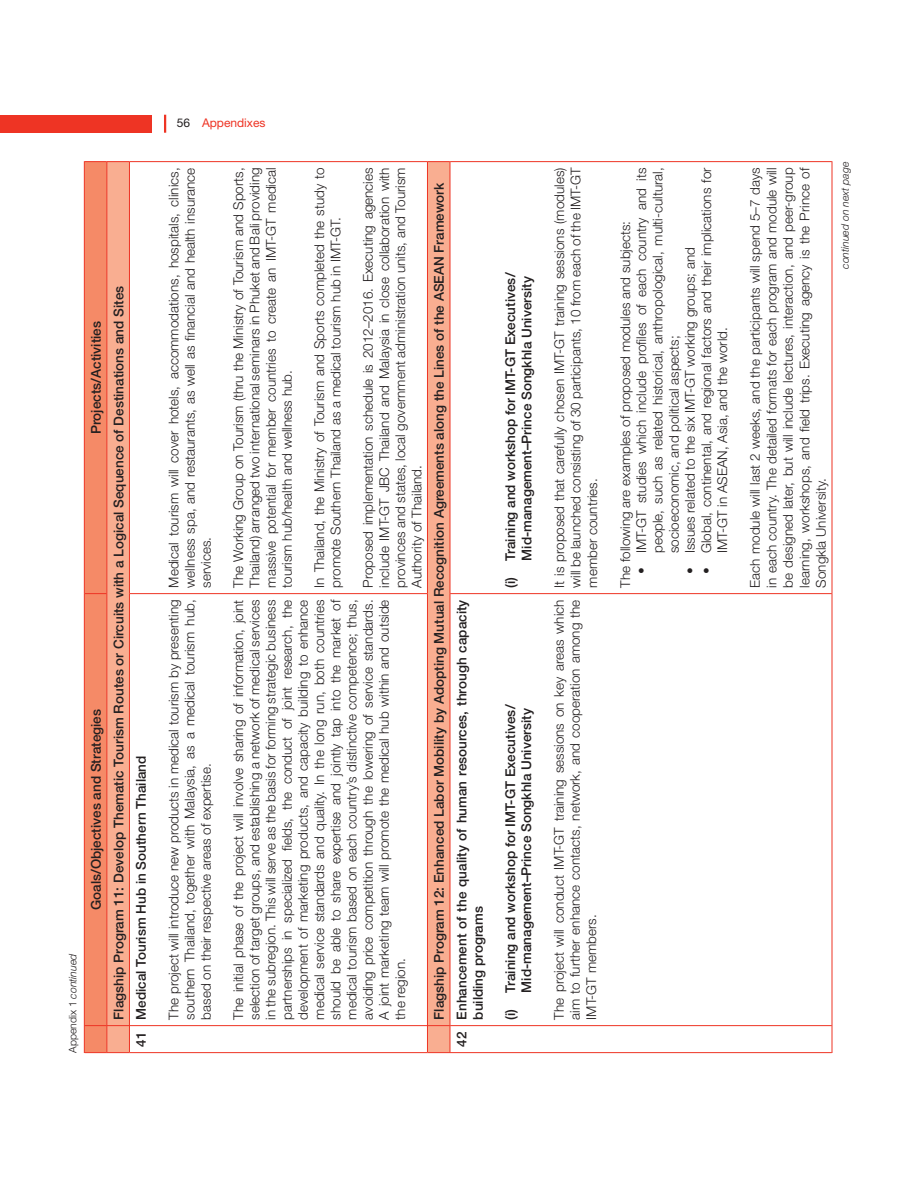
<style>
.page{position:relative;width:918px;height:1188px;background:#fff}
.page>*{position:absolute;margin:0;border:0;box-sizing:border-box;transform-origin:0 0}
.t1{font:300 13.5px/16.2px "Helvetica Neue";color:#231f20;text-align:justify}
.t2{font:500 13.5px/16.2px "Helvetica Neue";color:#231f20;text-align:right}
.t3{font:12px "Helvetica Neue";color:#ee3424}
.t4{font:italic 300 10.5px "Helvetica Neue";color:#231f20}
.t5{font:300 10.5px "Helvetica Neue";color:#231f20}
.s1{font-style:italic}
.s2{color:#231f20}
</style>
<div class="page">
<svg style="left:164px;top:115px;width:2px;height:18px"></svg>
<div style="left:0;top:115px;width:152px;height:17px;background:#ee3424"></div>
<svg style="left:130px;top:162px;width:320px;height:890px"></svg>
<svg style="left:84px;top:161px;width:45px;height:892px;background:#f69273"></svg>
<hr style="left:129px;top:1052px;width:298px;height:1px;background:#ee3424">
<hr style="left:130px;top:1025px;width:297px;height:1px;background:#ee3424">
<hr style="left:129px;top:594px;width:1px;height:458px;background:#ee3424">
<hr style="left:130px;top:593px;width:297px;height:1px;background:#ee3424">
<hr style="left:129px;top:161px;width:1px;height:433px;background:#ee3424">
<hr style="left:130px;top:161px;width:297px;height:1px;background:#ee3424">
<svg style="left:427px;top:1052px;width:23px;height:1px"></svg>
<svg style="left:428px;top:1025px;width:22px;height:1px"></svg>
<hr style="left:427px;top:594px;width:1px;height:458px;background:#ee3424">
<hr style="left:832px;top:594px;width:1px;height:459px;background:#ee3424">
<hr style="left:427px;top:161px;width:1px;height:433px;background:#ee3424">
<hr style="left:832px;top:161px;width:1px;height:433px;background:#ee3424">
<svg style="left:428px;top:161px;width:22px;height:1px"></svg>
<hr style="left:450px;top:1052px;width:382px;height:1px;background:#ee3424">
<hr style="left:450px;top:1025px;width:382px;height:1px;background:#ee3424">
<hr style="left:450px;top:594px;width:1px;height:458px;background:#ee3424">
<hr style="left:450px;top:593px;width:382px;height:1px;background:#ee3424">
<hr style="left:450px;top:161px;width:1px;height:433px;background:#ee3424">
<hr style="left:450px;top:161px;width:382px;height:1px;background:#ee3424">
<p class="t5" style="left:69px;top:1053px;width:101px;rotate:-90deg">Appendix 1 <span class="s1">continued</span></p>
<p class="t2" style="left:89px;top:434px;width:114px;rotate:-90deg">Projects/Activities</p>
<p class="t2" style="left:89px;top:910px;width:203px;rotate:-90deg">Goals/Objectives and Strategies</p>
<p class="t2" style="left:112px;top:1020px;width:735px;rotate:-90deg">Flagship Program 11: Develop Thematic Tourism Routes or Circuits with a Logical Sequence of Destinations and Sites</p>
<p class="t2" style="left:134px;top:1047px;width:293px;rotate:-90deg">41 Medical Tourism Hub in Southern Thailand</p>
<p class="t3" style="left:177px;top:118px;width:90px"><span class="s2">56</span> Appendixes</p>
<p class="t1" style="left:167px;top:588px;width:422px;rotate:-90deg">Medical tourism will cover hotels, accommodations, hospitals, clinics, wellness spa, and restaurants, as well as financial and health insurance services.</p>
<p class="t1" style="left:232px;top:588px;width:422px;rotate:-90deg">The Working Group on Tourism (thru the Ministry of Tourism and Sports, Thailand) arranged two international seminars in Phuket and Bali providing massive potential for member countries to create an IMT-GT medical tourism hub/health and wellness hub.</p>
<p class="t1" style="left:313px;top:588px;width:422px;rotate:-90deg">In Thailand, the Ministry of Tourism and Sports completed the study to promote Southern Thailand as a medical tourism hub in IMT-GT.</p>
<p class="t1" style="left:361px;top:588px;width:422px;rotate:-90deg">Proposed implementation schedule is 2012–2016. Executing agencies include IMT-GT JBC Thailand and Malaysia in close collaboration with provinces and states, local government administration units, and Tourism Authority of Thailand.</p>
<p class="t1" style="left:167px;top:1020px;width:422px;rotate:-90deg">The project will introduce new products in medical tourism by presenting southern Thailand, together with Malaysia, as a medical tourism hub, based on their respective areas of expertise.</p>
<p class="t1" style="left:232px;top:1020px;width:422px;rotate:-90deg">The initial phase of the project will involve sharing of information, joint selection of target groups, and establishing a network of medical services in the subregion. This will serve as the basis for forming strategic business partnerships in specialized fields, the conduct of joint research, the development of marketing products, and capacity building to enhance medical service standards and quality. In the long run, both countries should be able to share expertise and jointly tap into the market of medical tourism based on each country’s distinctive competence; thus, avoiding price competition through the lowering of service standards.<br>A joint marketing team will promote the medical hub within and outside the region.</p>
<p class="t2" style="left:429px;top:1047px;width:866px;line-height:22.5px;text-align:left;text-indent:27px;rotate:-90deg">Flagship Program 12: Enhanced Labor Mobility by Adopting Mutual Recognition Agreements along the Lines of the ASEAN Framework<br>42 Enhancement of the quality of human resources, through capacity</p>
<p class="t2" style="left:471px;top:1020px;width:115px;rotate:-90deg">building programs</p>
<p class="t2" style="left:504px;top:588px;width:316px;rotate:-90deg">(i) Training and workshop for IMT-GT Executives/<br>Mid-management–Prince Songkhla University</p>
<p class="t2" style="left:503px;top:1020px;width:316px;rotate:-90deg">(i) Training and workshop for IMT-GT Executives/<br>Mid-management–Prince Songkhla University</p>
<p class="t1" style="left:552px;top:588px;width:421px;rotate:-90deg">It is proposed that carefully chosen IMT-GT training sessions (modules) will be launched consisting of 30 participants, 10 from each of the IMT-GT member countries.</p>
<p class="t1" style="left:618px;top:553px;width:387px;text-align:left;text-indent:-35px;rotate:-90deg">The following are examples of proposed modules and subjects:<br>IMT-GT studies which include profiles of each country and its people, such as related historical, anthropological, multi-cultural, socioeconomic, and political aspects;<br>Issues related to the six IMT-GT working groups; and<br>Global, continental, and regional factors and their implications for IMT-GT in ASEAN, Asia, and the world.</p>
<p class="t1" style="left:748px;top:588px;width:422px;rotate:-90deg">Each module will last 2 weeks, and the participants will spend 5–7 days in each country. The detailed formats for each program and module will be designed later, but will include lectures, interaction, and peer-group learning, workshops, and field trips. Executing agency is the Prince of Songkla University.</p>
<p class="t1" style="left:552px;top:1020px;width:422px;rotate:-90deg">The project will conduct IMT-GT training sessions on key areas which aim to further enhance contacts, network, and cooperation among the IMT-GT members.</p>
<p class="t4" style="left:841px;top:269px;width:108px;rotate:-90deg">continued on next page</p>
</div>
